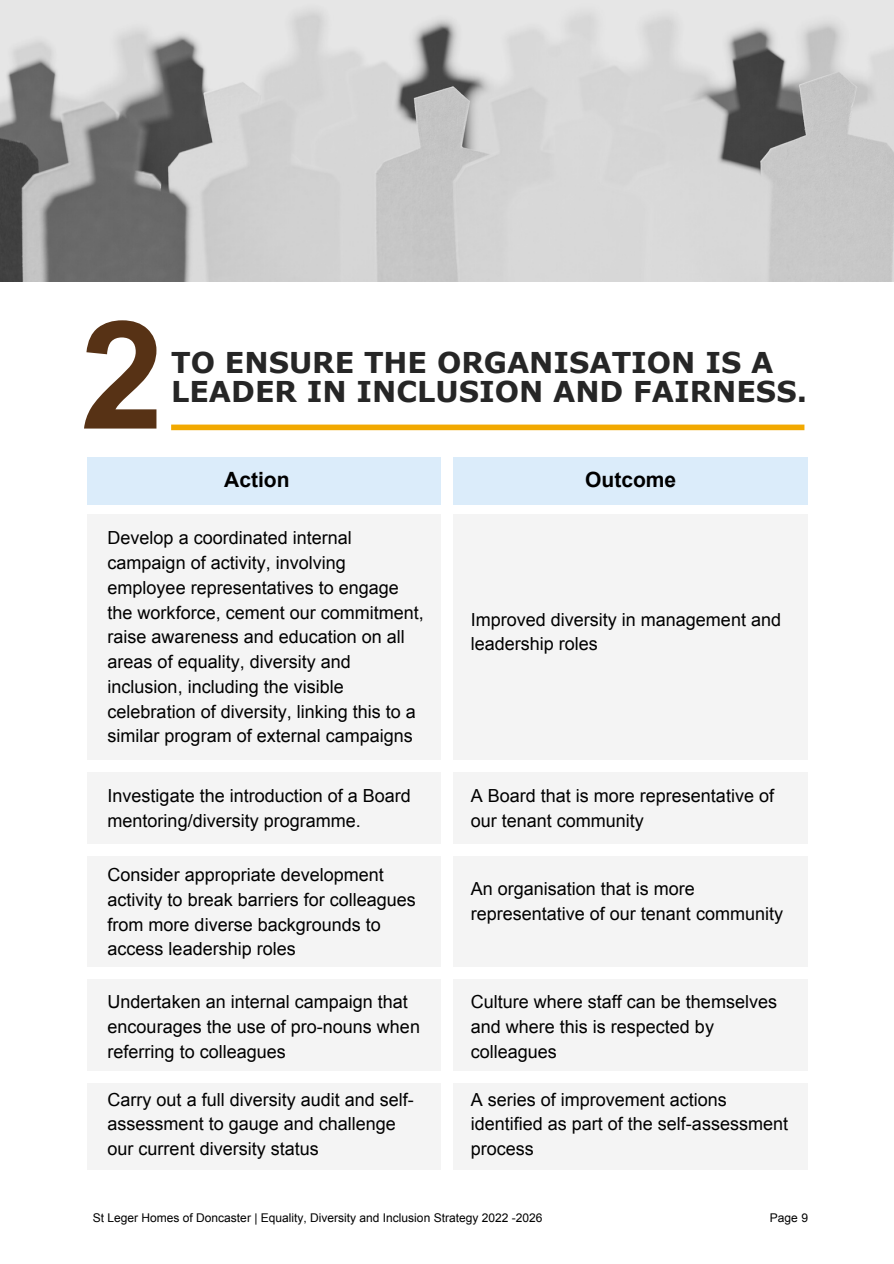
<style>
.page{position:relative;width:894px;height:1264px;background:#fff}
.page>*{position:absolute;margin:0;border:0;box-sizing:border-box;transform-origin:0 0}
.t1{font:700 150.45px "Arial";color:#573215}
.t2{font:700 28.65px "Verdana";color:#262626}
.t3{font:700 21px "Arial";color:#000}
.t4{font:18px/24.8px "Arial";color:#000}
.t5{font:12px "Arial";color:#000}
</style>
<div class="page">
<img style="left:0;top:0;width:893px;height:281px">
<div style="left:87px;top:514px;width:720px;height:655px;background:#f4f4f4"></div>
<div style="left:81px;top:760px;width:732px;height:11px;background:#fff"></div>
<div style="left:171px;top:424px;width:633px;height:6px;background:#f2a900"></div>
<div style="left:87px;top:457px;width:720px;height:47px;background:#dbecfa"></div>
<div style="left:441px;top:457px;width:12px;height:732px;background:#fff"></div>
<div style="left:81px;top:844px;width:732px;height:11px;background:#fff"></div>
<div style="left:81px;top:967px;width:732px;height:11px;background:#fff"></div>
<div style="left:81px;top:1071px;width:732px;height:11px;background:#fff"></div>
<p class="t1" style="left:80px;top:292px;width:85px">2</p>
<p class="t2" style="left:171px;top:344px;width:603px">TO ENSURE THE ORGANISATION IS A</p>
<p class="t2" style="left:171px;top:373px;width:637px">LEADER IN INCLUSION AND FAIRNESS.</p>
<p class="t3" style="left:224px;top:468px;width:67px">Action</p>
<p class="t3" style="left:585px;top:468px;width:93px">Outcome</p>
<p class="t4" style="left:108px;top:525px;width:318px">Develop a coordinated internal campaign of activity, involving employee representatives to engage the workforce, cement our commitment, raise awareness and education on all areas of equality, diversity and inclusion, including the visible celebration of diversity, linking this to a similar program of external campaigns</p>
<p class="t4" style="left:470px;top:607px;width:312px">Improved diversity in management and leadership roles</p>
<p class="t4" style="left:108px;top:783px;width:305px">Investigate the introduction of a Board mentoring/diversity programme.</p>
<p class="t4" style="left:470px;top:783px;width:305px">A Board that is more representative of our tenant community</p>
<p class="t4" style="left:108px;top:862px;width:310px">Consider appropriate development activity to break barriers for colleagues from more diverse backgrounds to access leadership roles</p>
<p class="t4" style="left:470px;top:876px;width:314px">An organisation that is more representative of our tenant community</p>
<p class="t4" style="left:108px;top:989px;width:314px">Undertaken an internal campaign that encourages the use of pro-nouns when referring to colleagues</p>
<p class="t4" style="left:470px;top:989px;width:308px">Culture where staff can be themselves and where this is respected by colleagues</p>
<p class="t4" style="left:108px;top:1087px;width:308px">Carry out a full diversity audit and self&shy;assessment to gauge and challenge our current diversity status</p>
<p class="t4" style="left:470px;top:1087px;width:319px">A series of improvement actions identified as part of the self-assessment process</p>
<p class="t5" style="left:93px;top:1210px;width:451px">St Leger Homes of Doncaster | Equality, Diversity and Inclusion Strategy 2022 -2026</p>
<p class="t5" style="left:769px;top:1210px;width:40px">Page 9</p>
</div>
